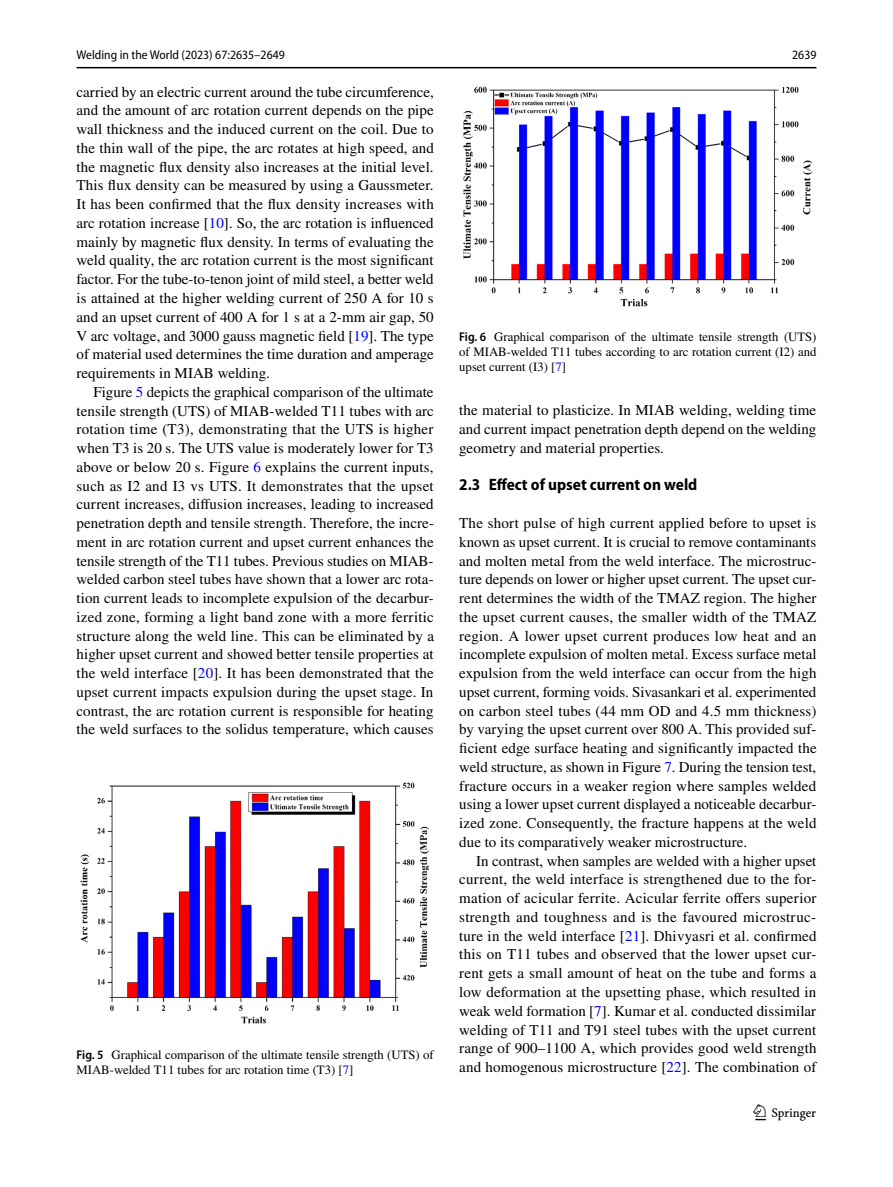
<style>
.page{position:relative;width:893px;height:1187px;background:#fff}
.page>*{position:absolute;margin:0;border:0;box-sizing:border-box;transform-origin:0 0}
.t1{font:22.5px "Springnew Regular 3";color:#000}
.t2{font:700 semi-condensed 16.5px "Myriad Pro";color:#000}
.t3{font:15px/18.8px "STIX";letter-spacing:.005em;color:#000;text-align:justify}
.t4{font:12.75px/15px "STIX";color:#000}
.t5{font:semi-condensed 12.75px "Myriad Pro";color:#000}
.s1{color:#00f}
.s2{font-family:"Myriad Pro";font-weight:600;font-stretch:semi-condensed}
</style>
<div class="page">
<hr style="left:77px;top:67px;width:739px;height:1px;background:#000">
<img style="left:81px;top:782px;width:348px;height:241px">
<img style="left:463px;top:87px;width:349px;height:219px">
<p class="t5" style="left:77px;top:48px;width:210px">Welding in the World (2023) 67:2635–2649</p>
<p class="t5" style="left:792px;top:48px;width:26px">2639</p>
<p class="t3" style="left:77px;top:83px;width:359px">carried by an electric current around the tube circumference, and the amount of arc rotation current depends on the pipe wall thickness and the induced current on the coil. Due to the thin wall of the pipe, the arc rotates at high speed, and the magnetic flux density also increases at the initial level.<br>This flux density can be measured by using a Gaussmeter.<br>It has been confirmed that the flux density increases with arc rotation increase [<span class="s1">10</span>]. So, the arc rotation is influenced mainly by magnetic flux density. In terms of evaluating the weld quality, the arc rotation current is the most significant factor. For the tube-to-tenon joint of mild steel, a better weld is attained at the higher welding current of 250 A for 10 s and an upset current of 400 A for 1 s at a 2-mm air gap, 50<br>V arc voltage, and 3000 gauss magnetic field [<span class="s1">19</span>]. The type of material used determines the time duration and amperage requirements in MIAB welding.</p>
<p class="t3" style="left:77px;top:383px;width:359px;text-indent:17px">Figure <span class="s1">5</span> depicts the graphical comparison of the ultimate tensile strength (UTS) of MIAB-welded T11 tubes with arc rotation time (T3), demonstrating that the UTS is higher when T3 is 20 s. The UTS value is moderately lower for T3 above or below 20 s. Figure <span class="s1">6</span> explains the current inputs, such as I2 and I3 vs UTS. It demonstrates that the upset current increases, diffusion increases, leading to increased penetration depth and tensile strength. Therefore, the incre&shy;ment in arc rotation current and upset current enhances the tensile strength of the T11 tubes. Previous studies on MIAB&shy;welded carbon steel tubes have shown that a lower arc rota&shy;tion current leads to incomplete expulsion of the decarbur&shy;ized zone, forming a light band zone with a more ferritic structure along the weld line. This can be eliminated by a higher upset current and showed better tensile properties at the weld interface [<span class="s1">20</span>]. It has been demonstrated that the upset current impacts expulsion during the upset stage. In contrast, the arc rotation current is responsible for heating the weld surfaces to the solidus temperature, which causes</p>
<p class="t4" style="left:77px;top:1047px;width:359px"><span class="s2">Fig. 5</span> Graphical comparison of the ultimate tensile strength (UTS) of<br>MIAB-welded T11 tubes for arc rotation time (T3) [<span class="s1">7</span>]</p>
<p class="t4" style="left:459px;top:330px;width:359px;text-align:justify"><span class="s2">Fig. 6</span> Graphical comparison of the ultimate tensile strength (UTS) of MIAB-welded T11 tubes according to arc rotation current (I2) and upset current (I3) [<span class="s1">7</span>]</p>
<p class="t3" style="left:459px;top:402px;width:359px">the material to plasticize. In MIAB welding, welding time and current impact penetration depth depend on the welding geometry and material properties.</p>
<p class="t2" style="left:459px;top:475px;width:240px">2.3 Effect of upset current on weld</p>
<p class="t3" style="left:459px;top:514px;width:359px">The short pulse of high current applied before to upset is known as upset current. It is crucial to remove contaminants and molten metal from the weld interface. The microstruc&shy;ture depends on lower or higher upset current. The upset cur&shy;rent determines the width of the TMAZ region. The higher the upset current causes, the smaller width of the TMAZ region. A lower upset current produces low heat and an incomplete expulsion of molten metal. Excess surface metal expulsion from the weld interface can occur from the high upset current, forming voids. Sivasankari et al. experimented on carbon steel tubes (44 mm OD and 4.5 mm thickness) by varying the upset current over 800 A. This provided suf&shy;ficient edge surface heating and significantly impacted the weld structure, as shown in Figure <span class="s1">7</span>. During the tension test, fracture occurs in a weaker region where samples welded using a lower upset current displayed a noticeable decarbur&shy;ized zone. Consequently, the fracture happens at the weld due to its comparatively weaker microstructure.</p>
<p class="t3" style="left:459px;top:852px;width:359px;text-indent:17px">In contrast, when samples are welded with a higher upset current, the weld interface is strengthened due to the for&shy;mation of acicular ferrite. Acicular ferrite offers superior strength and toughness and is the favoured microstruc&shy;ture in the weld interface [<span class="s1">21</span>]. Dhivyasri et al. confirmed this on T11 tubes and observed that the lower upset cur&shy;rent gets a small amount of heat on the tube and forms a low deformation at the upsetting phase, which resulted in weak weld formation [<span class="s1">7</span>]. Kumar et al. conducted dissimilar welding of T11 and T91 steel tubes with the upset current range of 900–1100 A, which provides good weld strength and homogenous microstructure [<span class="s1">22</span>]. The combination of</p>
<h1 class="t1" style="left:755px;top:1104px;width:62px">1 3</h1>
</div>
